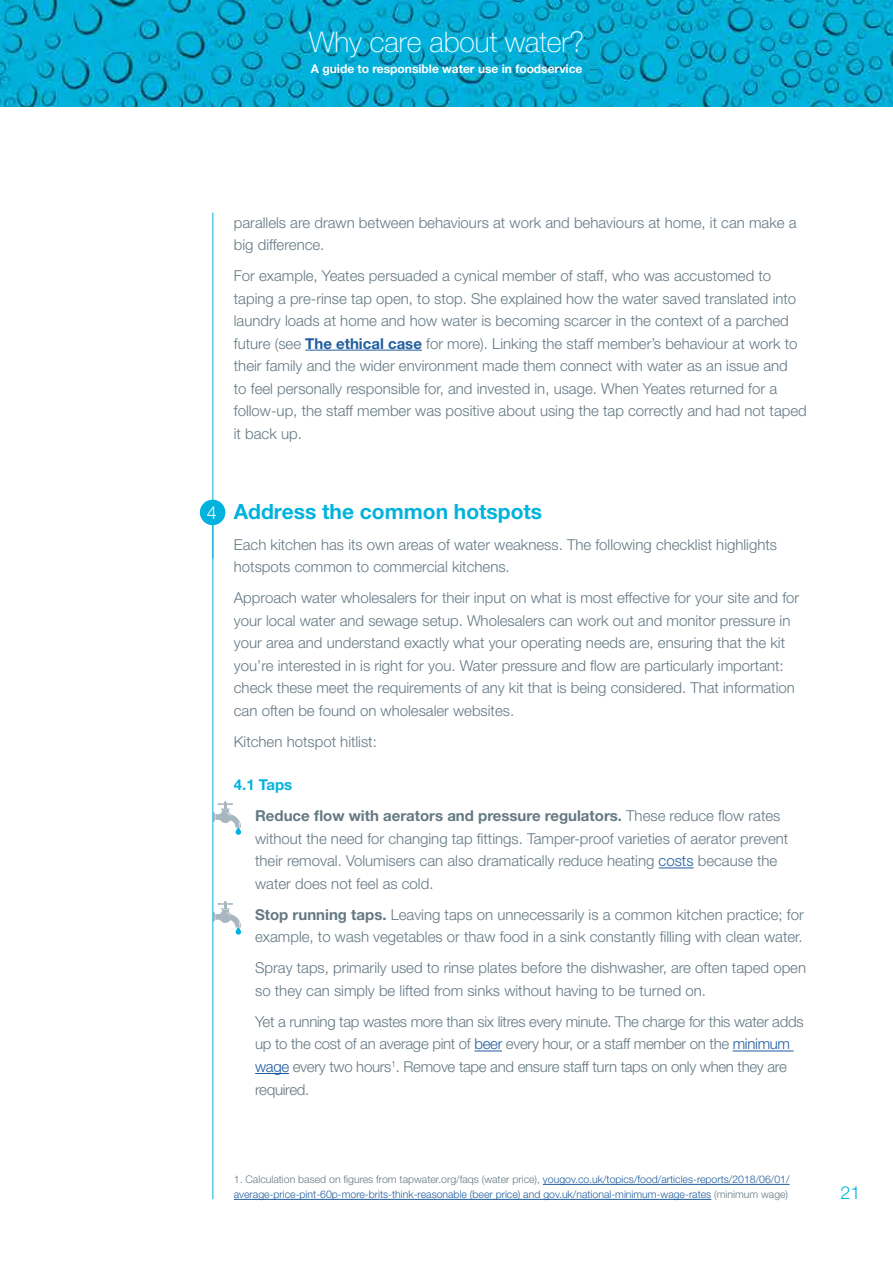
<style>
.page{position:relative;width:893px;height:1263px;background:#fff}
.page>*{position:absolute;margin:0;border:0;box-sizing:border-box;transform-origin:0 0}
.t1{font:100 28.5px "Helvetica Neue LT Std";color:#fff}
.t2{font:700 21px "Helvetica Neue LT Std";color:#00b2dd}
.t3{font:300 18px "Helvetica Neue LT Std";color:#00b2dd}
.t4{font:300 18px "Helvetica Neue LT Std";color:#fff}
.t5{font:300 15px/22.5px "Helvetica Neue LT Std";color:#647883}
.t6{font:300 15px/22.5px "Helvetica Neue LT Std";letter-spacing:-.02em;color:#647883}
.t7{font:700 15px/31px "Helvetica Neue LT Std";color:#647883}
.t8{font:700 12px "Helvetica Neue LT Std";color:#fff}
.t9{font:300 10.5px/15px "Helvetica Neue LT Std";color:#205d9e}
.s1{font-weight:700;color:#205d9e}
.s2{color:#00b2dd}
.s3{font-weight:300}
.s4{color:#205d9e}
.s5{font-weight:700}
.s6{color:#647883}
</style>
<div class="page">
<img style="left:0;top:0;width:893px;height:106px">
<svg style="left:305px;top:11px;width:281px;height:62px;background:#03a9d2"></svg>
<div style="left:236px;top:927px;width:5px;height:8px;background:#00b2dd;border-radius:3px"></div>
<svg style="left:214px;top:901px;width:27px;height:26px"></svg>
<svg style="left:236px;top:827px;width:5px;height:8px"></svg>
<svg style="left:214px;top:801px;width:27px;height:27px"></svg>
<hr style="left:213px;top:213px;width:1px;height:345px;background:#00b2dd">
<hr style="left:213px;top:502px;width:1px;height:697px;background:#00b2dd">
<hr style="left:305px;top:350px;width:117px;height:1px;background:#205d9e">
<hr style="left:659px;top:867px;width:35px;height:1px;background:#205d9e">
<svg style="left:474px;top:1050px;width:28px;height:1px"></svg>
<hr style="left:733px;top:1050px;width:61px;height:1px;background:#205d9e">
<hr style="left:255px;top:1073px;width:34px;height:1px;background:#205d9e">
<div style="left:200px;top:500px;width:25px;height:25px;background:#00b2dd;border-radius:50%"></div>
<hr style="left:543px;top:1184px;width:247px;height:1px;background:#205d9e">
<hr style="left:234px;top:1199px;width:477px;height:1px;background:#205d9e">
<h1 class="t1" style="left:309px;top:26px;width:277px">Why care about water?</h1>
<p class="t8" style="left:311px;top:61px;width:273px">A guide to responsible water use in foodservice</p>
<p class="t5" style="left:234px;top:211px;width:564px">parallels are drawn between behaviours at work and behaviours at home, it can make a big difference.</p>
<p class="t5" style="left:234px;top:264px;width:574px">For example, Yeates persuaded a cynical member of staff, who was accustomed to taping a pre-rinse tap open, to stop. She explained how the water saved translated into laundry loads at home and how water is becoming scarcer in the context of a parched future (see <span class="s1">The ethical case</span> for more). Linking the staff member’s behaviour at work to their family and the wider environment made them connect with water as an issue and<br>to feel personally responsible for, and invested in, usage. When Yeates returned for a follow-up, the staff member was positive about using the tap correctly and had not taped it back up.</p>
<p class="t4" style="left:207px;top:501px;width:12px">4</p>
<h2 class="t2" style="left:234px;top:498px;width:310px">Address the common hotspots</h2>
<p class="t5" style="left:234px;top:533px;width:545px">Each kitchen has its own areas of water weakness. The following checklist highlights hotspots common to commercial kitchens.</p>
<p class="t5" style="left:234px;top:586px;width:567px">Approach water wholesalers for their input on what is most effective for your site and for your local water and sewage setup. Wholesalers can work out and monitor pressure in your area and understand exactly what your operating needs are, ensuring that the kit you’re interested in is right for you. Water pressure and flow are particularly important: check these meet the requirements of any kit that is being considered. That information can often be found on wholesaler websites.</p>
<p class="t5" style="left:234px;top:730px;width:145px">Kitchen hotspot hitlist:</p>
<p class="t7" style="left:255px;top:769px;width:527px;text-indent:-21px"><span class="s2">4.1 Taps<br></span>Reduce flow with aerators and pressure regulators. <span class="s3">These reduce flow rates</span></p>
<p class="t5" style="left:255px;top:827px;width:535px">without the need for changing tap fittings. Tamper-proof varieties of aerator prevent their removal. Volumisers can also dramatically reduce heating <span class="s4">costs</span> because the water does not feel as cold.</p>
<p class="t5" style="left:255px;top:903px;width:550px"><span class="s5">Stop running taps.</span> Leaving taps on unnecessarily is a common kitchen practice; for example, to wash vegetables or thaw food in a sink constantly filling with clean water.</p>
<p class="t5" style="left:255px;top:956px;width:552px">Spray taps, primarily used to rinse plates before the dishwasher, are often taped open so they can simply be lifted from sinks without having to be turned on.</p>
<p class="t6" style="left:255px;top:1010px;width:550px">Yet a running tap wastes more than six litres every minute. The charge for this water adds up to the cost of an average pint of <span class="s4">beer</span> every hour, or a staff member on the <span class="s4">minimum wage</span> every two hours<sup>1</sup>. Remove tape and ensure staff turn taps on only when they are required.</p>
<p class="t9" style="left:234px;top:1172px;width:557px"><span class="s6">1. Calculation based on figures from tapwater.org/faqs (water price),</span> yougov.co.uk/topics/food/articles-reports/2018/06/01/ average-price-pint-60p-more-brits-think-reasonable (beer price) and gov.uk/national-minimum-wage-rates <span class="s6">(minimum wage)</span></p>
<p class="t3" style="left:840px;top:1182px;width:22px">21</p>
</div>
